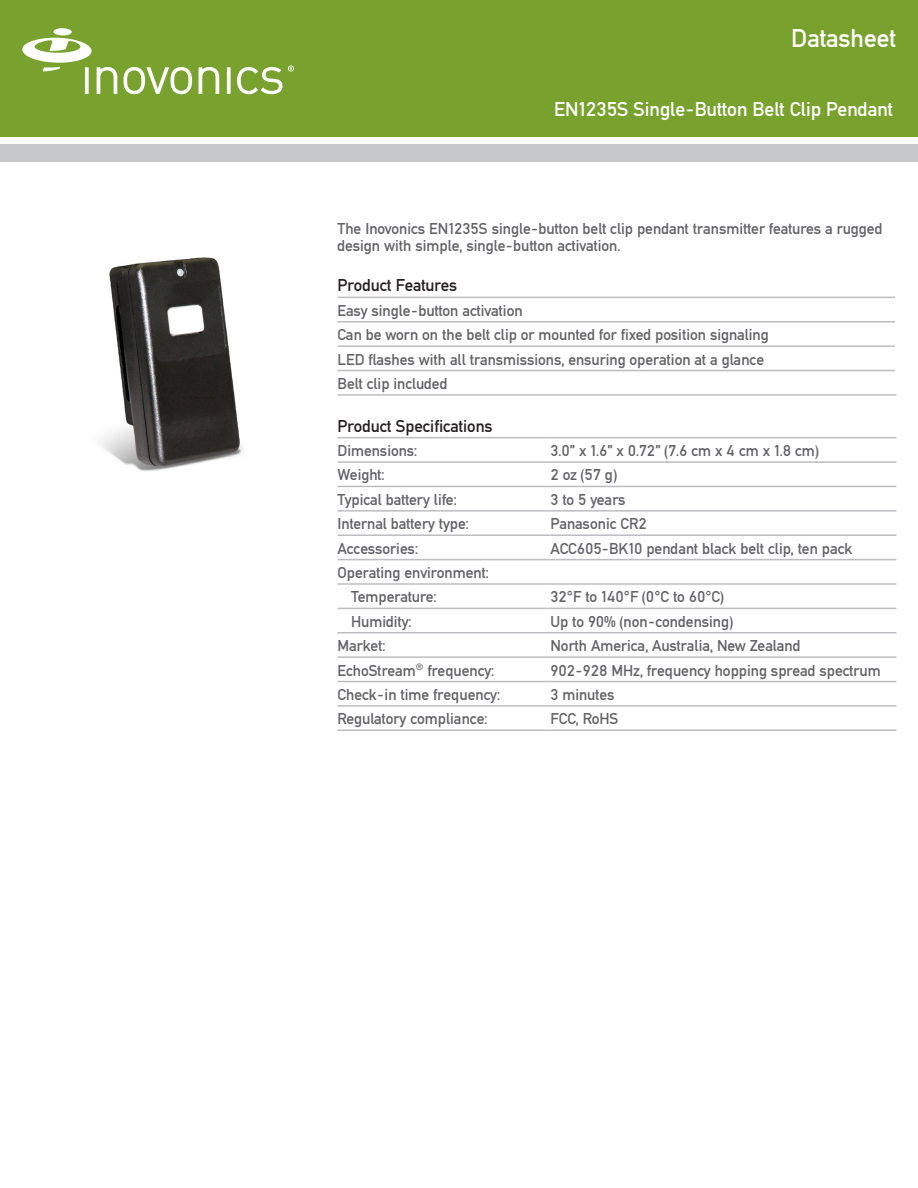
<style>
.page{position:relative;width:918px;height:1188px;background:#fff}
.page>*{position:absolute;margin:0;border:0;box-sizing:border-box;transform-origin:0 0}
.t1{font:27px "DIN Mittel EF";letter-spacing:-.005em;color:#fff}
.t2{font:21px "DIN Mittel EF";color:#fff}
.t3{font:18px "DIN Mittel EF";color:#231f20}
.t4{font:16.5px/16.5px "DIN Mittel EF";color:#636366}
</style>
<div class="page">
<div style="left:0;top:0;width:918px;height:137px;background:#78a22d"></div>
<div style="left:0;top:145px;width:918px;height:17px;background:#c7c8ca"></div>
<svg style="left:22px;top:28px;width:95px;height:66px"></svg>
<svg style="left:123px;top:67px;width:69px;height:27px"></svg>
<svg style="left:199px;top:67px;width:20px;height:27px"></svg>
<svg style="left:227px;top:67px;width:4px;height:27px"></svg>
<svg style="left:237px;top:67px;width:45px;height:27px"></svg>
<svg style="left:288px;top:65px;width:6px;height:7px"></svg>
<svg style="left:338px;top:296px;width:557px;height:76px"></svg>
<hr style="left:338px;top:297px;width:557px;height:1px;background:#bcbdc0">
<hr style="left:338px;top:321px;width:557px;height:2px;background:#bcbdc0">
<hr style="left:338px;top:345px;width:557px;height:2px;background:#bcbdc0">
<hr style="left:338px;top:370px;width:557px;height:1px;background:#bcbdc0">
<hr style="left:338px;top:394px;width:558px;height:2px;background:#bcbdc0">
<svg style="left:338px;top:438px;width:558px;height:292px"></svg>
<svg style="left:549px;top:438px;width:1px;height:292px"></svg>
<hr style="left:338px;top:437px;width:212px;height:1px;background:#bcbdc0">
<hr style="left:550px;top:437px;width:346px;height:1px;background:#bcbdc0">
<hr style="left:338px;top:461px;width:212px;height:2px;background:#bcbdc0">
<hr style="left:550px;top:461px;width:346px;height:2px;background:#bcbdc0">
<hr style="left:338px;top:486px;width:212px;height:1px;background:#bcbdc0">
<hr style="left:550px;top:486px;width:346px;height:1px;background:#bcbdc0">
<hr style="left:338px;top:510px;width:212px;height:2px;background:#bcbdc0">
<hr style="left:550px;top:510px;width:346px;height:2px;background:#bcbdc0">
<hr style="left:338px;top:534px;width:212px;height:2px;background:#bcbdc0">
<hr style="left:550px;top:534px;width:346px;height:2px;background:#bcbdc0">
<hr style="left:338px;top:559px;width:212px;height:1px;background:#bcbdc0">
<hr style="left:550px;top:559px;width:346px;height:1px;background:#bcbdc0">
<hr style="left:338px;top:583px;width:212px;height:2px;background:#bcbdc0">
<hr style="left:550px;top:583px;width:346px;height:2px;background:#bcbdc0">
<hr style="left:338px;top:608px;width:212px;height:1px;background:#bcbdc0">
<hr style="left:550px;top:608px;width:346px;height:1px;background:#bcbdc0">
<hr style="left:338px;top:632px;width:212px;height:2px;background:#bcbdc0">
<hr style="left:550px;top:632px;width:346px;height:2px;background:#bcbdc0">
<hr style="left:338px;top:656px;width:212px;height:2px;background:#bcbdc0">
<hr style="left:550px;top:656px;width:346px;height:2px;background:#bcbdc0">
<hr style="left:338px;top:681px;width:212px;height:1px;background:#bcbdc0">
<hr style="left:550px;top:681px;width:346px;height:1px;background:#bcbdc0">
<hr style="left:338px;top:705px;width:212px;height:2px;background:#bcbdc0">
<hr style="left:550px;top:705px;width:346px;height:2px;background:#bcbdc0">
<hr style="left:338px;top:730px;width:212px;height:1px;background:#bcbdc0">
<hr style="left:550px;top:730px;width:346px;height:1px;background:#bcbdc0">
<img style="left:101px;top:257px;width:142px;height:214px">
<p class="t1" style="left:791px;top:23px;width:107px">Datasheet</p>
<p class="t2" style="left:554px;top:97px;width:341px">EN1235S Single-Button Belt Clip Pendant</p>
<p class="t4" style="left:338px;top:221px;width:546px">The Inovonics EN1235S single-button belt clip pendant transmitter features a rugged design with simple, single-button activation.</p>
<p class="t3" style="left:338px;top:275px;width:121px">Product Features</p>
<p class="t4" style="left:338px;top:302px;width:187px">Easy single-button activation</p>
<p class="t4" style="left:338px;top:326px;width:433px">Can be worn on the belt clip or mounted for fixed position signaling</p>
<p class="t4" style="left:338px;top:351px;width:428px">LED flashes with all transmissions, ensuring operation at a glance</p>
<p class="t4" style="left:338px;top:375px;width:111px">Belt clip included</p>
<p class="t3" style="left:338px;top:415px;width:157px">Product Specifications</p>
<p class="t4" style="left:338px;top:442px;width:81px">Dimensions:</p>
<p class="t4" style="left:550px;top:442px;width:270px">3.0” x 1.6” x 0.72” (7.6 cm x 4 cm x 1.8 cm)</p>
<p class="t4" style="left:338px;top:467px;width:49px">Weight:</p>
<p class="t4" style="left:550px;top:467px;width:68px">2 oz (57 g)</p>
<p class="t4" style="left:338px;top:491px;width:121px">Typical battery life:</p>
<p class="t4" style="left:550px;top:491px;width:77px">3 to 5 years</p>
<p class="t4" style="left:338px;top:516px;width:133px">Internal battery type:</p>
<p class="t4" style="left:550px;top:516px;width:98px">Panasonic CR2</p>
<p class="t4" style="left:338px;top:540px;width:82px">Accessories:</p>
<p class="t4" style="left:550px;top:540px;width:304px">ACC605-BK10 pendant black belt clip, ten pack</p>
<p class="t4" style="left:338px;top:564px;width:153px">Operating environment:</p>
<p class="t4" style="left:351px;top:589px;width:87px">Temperature:</p>
<p class="t4" style="left:550px;top:589px;width:175px">32°F to 140°F (0°C to 60°C)</p>
<p class="t4" style="left:351px;top:613px;width:62px">Humidity:</p>
<p class="t4" style="left:550px;top:613px;width:184px">Up to 90% (non-condensing)</p>
<p class="t4" style="left:338px;top:637px;width:50px">Market:</p>
<p class="t4" style="left:550px;top:637px;width:251px">North America, Australia, New Zealand</p>
<p class="t4" style="left:338px;top:662px;width:158px">EchoStream® frequency:</p>
<p class="t4" style="left:550px;top:662px;width:332px">902-928 MHz, frequency hopping spread spectrum</p>
<p class="t4" style="left:338px;top:686px;width:164px">Check-in time frequency:</p>
<p class="t4" style="left:550px;top:686px;width:65px">3 minutes</p>
<p class="t4" style="left:338px;top:711px;width:151px">Regulatory compliance:</p>
<p class="t4" style="left:550px;top:711px;width:69px">FCC, RoHS</p>
</div>
